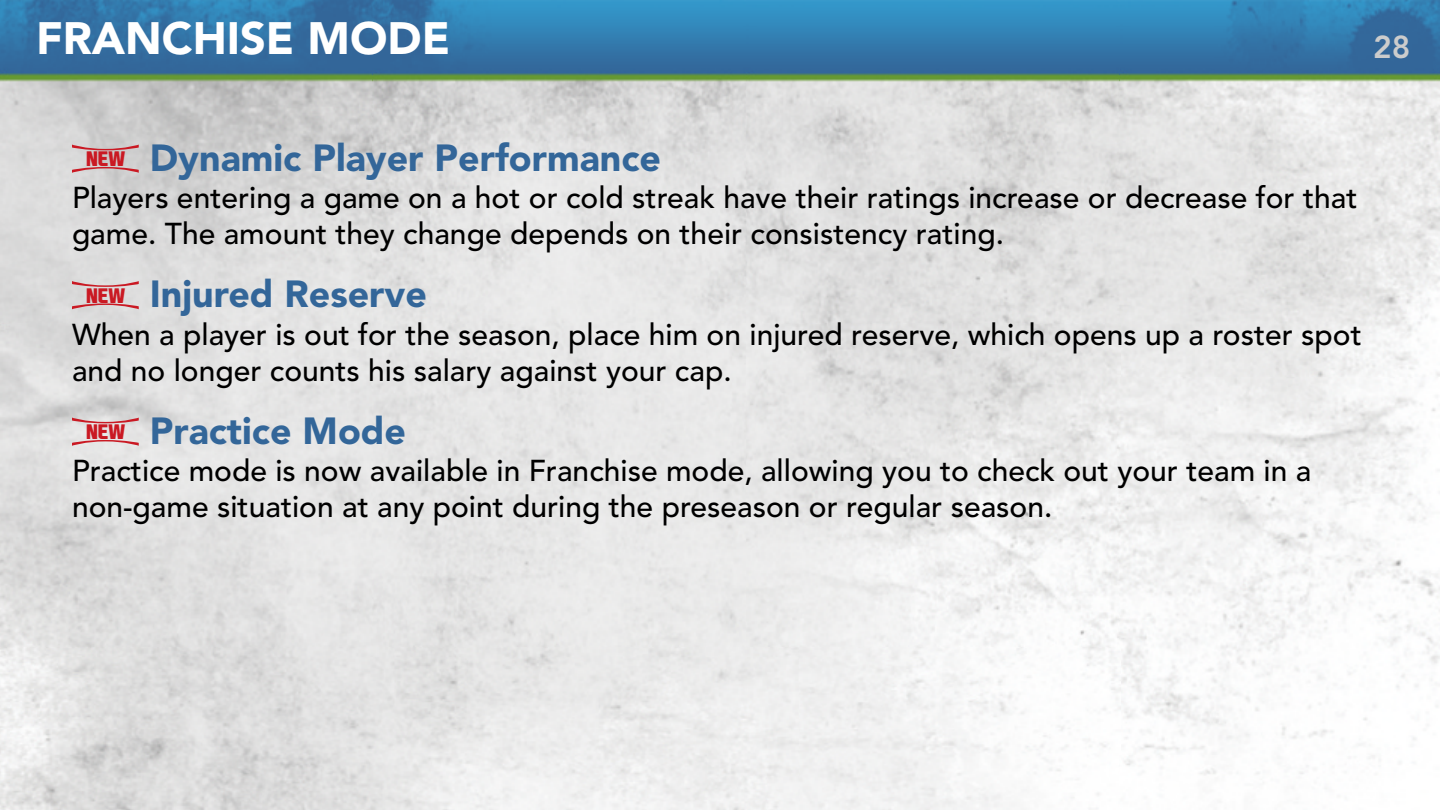
<style>
.page{position:relative;width:1440px;height:810px;background:#fff}
.page>*{position:absolute;margin:0;border:0;box-sizing:border-box;transform-origin:0 0}
.t1{font:500 45px "Avenir LT Std 65";color:#fff}
.t2{font:500 37.5px "Avenir LT Std 65";color:#369}
.t3{font:700 31.5px "Avenir LT Std 55 Roman";color:#ccc}
.t4{font:500 30px/36px "Avenir LT Std 65";color:#000}
.s1{font-family:"EAS Display";font-weight:400;font-size:22.65px;color:#ca1923}
</style>
<div class="page">
<img style="left:0;top:0;width:1440px;height:810px">
<svg style="left:72px;top:167px;width:67px;height:6px"></svg>
<svg style="left:72px;top:145px;width:67px;height:5px"></svg>
<svg style="left:72px;top:303px;width:67px;height:6px"></svg>
<svg style="left:72px;top:281px;width:67px;height:6px"></svg>
<svg style="left:72px;top:440px;width:67px;height:6px"></svg>
<svg style="left:72px;top:418px;width:67px;height:5px"></svg>
<h1 class="t1" style="left:36px;top:19px;width:416px">FRANCHISE MODE</h1>
<p class="t3" style="left:1373px;top:35px;width:39px">28</p>
<p class="t2" style="left:85px;top:142px;width:577px"><span class="s1">NEW</span> Dynamic Player Performance</p>
<p class="t4" style="left:72px;top:182px;width:1287px">Players entering a game on a hot or cold streak have their ratings increase or decrease for that game. The amount they change depends on their consistency rating.</p>
<p class="t2" style="left:85px;top:279px;width:343px"><span class="s1">NEW</span> Injured Reserve</p>
<p class="t4" style="left:72px;top:319px;width:1291px">When a player is out for the season, place him on injured reserve, which opens up a roster spot and no longer counts his salary against your cap.</p>
<p class="t2" style="left:85px;top:415px;width:322px"><span class="s1">NEW</span> Practice Mode</p>
<p class="t4" style="left:72px;top:455px;width:1241px">Practice mode is now available in Franchise mode, allowing you to check out your team in a non-game situation at any point during the preseason or regular season.</p>
</div>
